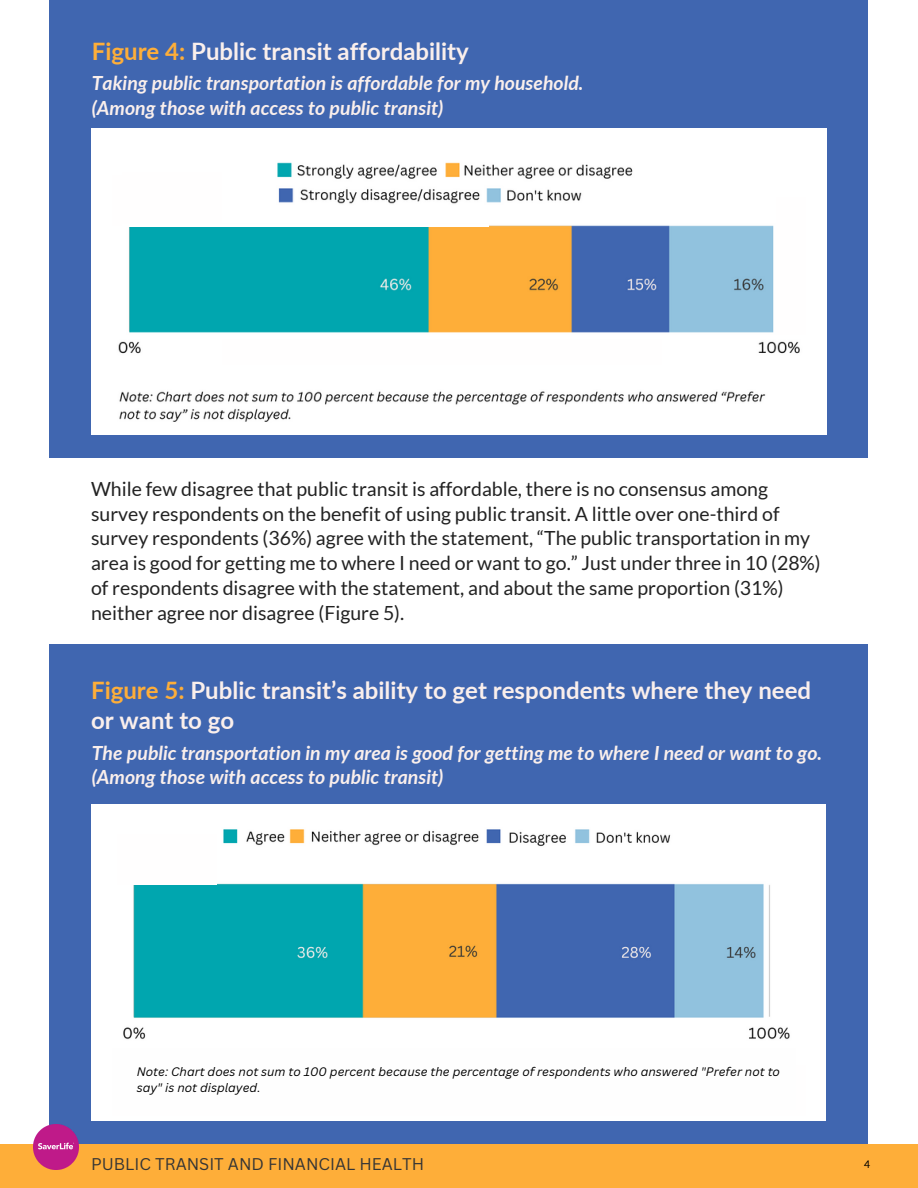
<style>
.page{position:relative;width:918px;height:1188px;background:#fff}
.page>*{position:absolute;margin:0;border:0;box-sizing:border-box;transform-origin:0 0}
.t1{font:700 24px/30.3px "Lato";color:#faefec}
.t2{font:19.5px/24.8px "Lato";color:#222}
.t3{font:italic 700 19.5px "Lato";color:#faefec}
.t4{font:16.5px "Canva Sans";color:#353535}
.t5{font:italic 12px/16px "Canva Sans";color:#000}
.t6{font:10.5px "Lato";color:#000}
.s1{color:#feae39}
</style>
<div class="page">
<div style="left:50px;top:644px;width:818px;height:514px;background:#4066b0"></div>
<div style="left:0;top:1144px;width:918px;height:44px;background:#feae39"></div>
<img style="left:33px;top:1124px;width:45px;height:45px">
<div style="left:50px;top:0;width:818px;height:458px;background:#4066b0"></div>
<div style="left:92px;top:129px;width:735px;height:306px;background:#fff"></div>
<img style="left:118px;top:162px;width:682px;height:260px">
<div style="left:92px;top:804px;width:734px;height:316px;background:#fff"></div>
<img style="left:123px;top:829px;width:667px;height:211px">
<div style="left:122px;top:172px;width:100px;height:51px;background:#fffefe"></div>
<div style="left:112px;top:175px;width:100px;height:50px;background:#fffefe"></div>
<div style="left:222px;top:339px;width:440px;height:25px;background:#fffefe"></div>
<hr style="left:122px;top:225px;width:367px;height:2px;background:#fff">
<div style="left:117px;top:834px;width:100px;height:51px;background:#fffefe"></div>
<div style="left:776px;top:198px;width:29px;height:137px;background:#fffefe"></div>
<p class="t1" style="left:92px;top:35px;width:379px"><span class="s1">Figure 4:</span> Public transit affordability</p>
<p class="t3" style="left:92px;top:71px;width:493px">Taking public transportation is affordable for my household.</p>
<p class="t3" style="left:92px;top:96px;width:353px">(Among those with access to public transit)</p>
<p class="t2" style="left:91px;top:476px;width:731px">While few disagree that public transit is affordable, there is no consensus among survey respondents on the benefit of using public transit. A little over one-third of survey respondents (36%) agree with the statement, “The public transportation in my area is good for getting me to where I need or want to go.” Just under three in 10 (28%) of respondents disagree with the statement, and about the same proportion (31%) neither agree nor disagree (Figure 5).</p>
<p class="t1" style="left:91px;top:675px;width:722px"><span class="s1">Figure 5:</span> Public transit’s ability to get respondents where they need or want to go</p>
<p class="t3" style="left:92px;top:740px;width:732px">The public transportation in my area is good for getting me to where I need or want to go.</p>
<p class="t3" style="left:92px;top:765px;width:353px">(Among those with access to public transit)</p>
<p class="t5" style="left:137px;top:1063px;width:645px">Note: Chart does not sum to 100 percent because the percentage of respondents who answered "Prefer not to say" is not displayed.</p>
<p class="t4" style="left:91px;top:1152px;width:335px">PUBLIC TRANSIT AND FINANCIAL HEALTH</p>
<p class="t6" style="left:864px;top:1157px;width:8px">4</p>
</div>
